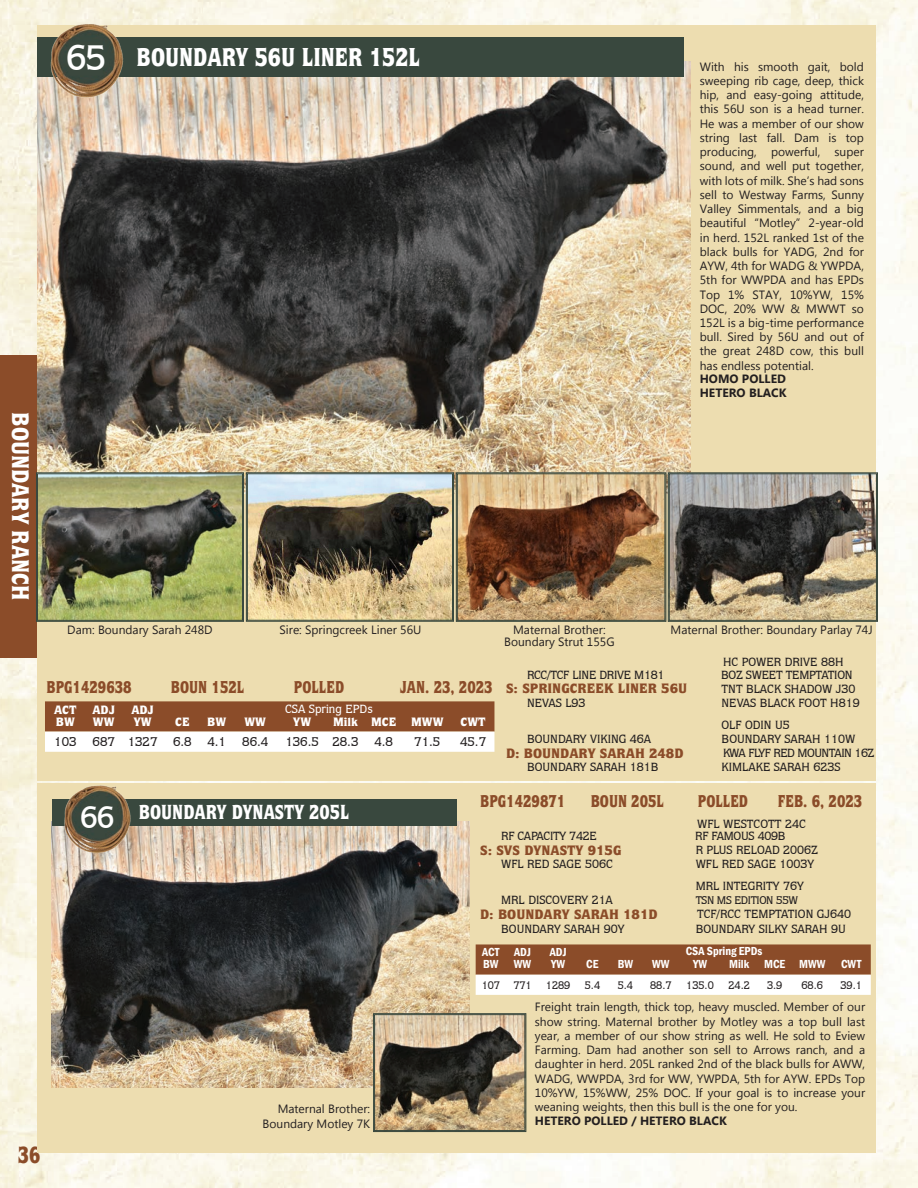
<style>
.page{position:relative;width:918px;height:1188px;background:#fff}
.page>*{position:absolute;margin:0;border:0;box-sizing:border-box;transform-origin:0 0}
.t1{font:41.55px "Newtext IT Cby BT";color:#fff;scale:.79 1}
.t2{font:900 25.65px "Quorum IT Cby BT";color:#fff;scale:.82 1}
.t3{font:900 23.7px "Quorum IT Cby BT";color:#fff;scale:.88 1}
.t4{font:900 23.55px "Quorum IT Cby BT";color:#8b4c29;scale:.76 1}
.t5{font:900 20.1px "Quorum IT Cby BT";color:#fff;scale:.82 1}
.t6{font:900 16.95px "Quorum IT Cby BT";color:#8b4c29;scale:.79 1}
.t7{font:900 13.5px "Quorum IT Cby BT";color:#8b4c29}
.t8{font:500 12.75px "Quorum IT Cby BT";color:#231f20}
.t9{font:12px/14.2px "Myanmar Text";color:#231f20;text-align:justify}
.t10{font:500 12px/21.8px "Quorum IT Cby BT";color:#231f20}
.t11{font:500 12px "Quorum IT Cby BT";letter-spacing:-.02em;color:#231f20}
.t12{font:600 condensed 12px "Franklin Gothic";color:#fff}
.t13{font:700 12px/13.5px "Myanmar Text";color:#231f20}
.t14{font:900 12px "Quorum IT Cby BT";color:#fff}
.t15{font:500 12px "Quorum IT Cby BT";letter-spacing:-.04em;color:#231f20}
.t16{font:500 12px "Quorum IT Cby BT";color:#fff}
.t17{font:500 11.25px "Quorum IT Cby BT";letter-spacing:-.03em;color:#231f20}
.t18{font:500 10.95px "Quorum IT Cby BT";color:#231f20;scale:.95 1}
.s1{font-family:"Newtext IT Cby BT";font-weight:400;font-size:35.85px}
</style>
<div class="page">
<img style="left:0;top:0;width:918px;height:1188px">
<div style="left:0;top:355px;width:48px;height:303px;background:#8b4c29"></div>
<div style="left:37px;top:25px;width:839px;height:755px;background:#edddb0"></div>
<img style="left:37px;top:61px;width:653px;height:411px">
<div style="left:37px;top:37px;width:647px;height:39px;background:#39483e"></div>
<svg style="left:45px;top:701px;width:449px;height:51px;background:#ba957f"></svg>
<img style="left:47px;top:18px;width:81px;height:83px">
<img style="left:36px;top:472px;width:842px;height:150px">
<div style="left:669px;top:474px;width:208px;height:147px;border:1px solid #39483e"></div>
<div style="left:37px;top:783px;width:839px;height:369px;background:#edddb0"></div>
<img style="left:52px;top:822px;width:417px;height:266px">
<div style="left:52px;top:799px;width:405px;height:27px;background:#39483e"></div>
<img style="left:61px;top:780px;width:75px;height:77px">
<svg style="left:476px;top:944px;width:395px;height:51px;background:#ba957f"></svg>
<svg style="left:373px;top:1013px;width:153px;height:119px;background:#82755e"></svg>
<div style="left:374px;top:1014px;width:151px;height:117px;border:1px solid #39483e"></div>
<h3 class="t3" style="left:35px;top:412px;width:216px;rotate:90deg">BOUNDARY RANCH</h3>
<h1 class="t1" style="left:66px;top:34px;width:52px">65</h1>
<h2 class="t2" style="left:137px;top:42px;width:347px">BOUNDARY 56U LINER 152L</h2>
<p class="t9" style="left:700px;top:59px;width:166px">With his smooth gait, bold sweeping rib cage, deep, thick hip, and easy-going attitude, this 56U son is a head turner.<br>He was a member of our show string last fall. Dam is top producing, powerful, super sound, and well put together, with lots of milk. She’s had sons sell to Westway Farms, Sunny Valley Simmentals, and a big beautiful “Motley” 2-year-old in herd. 152L ranked 1st of the black bulls for YADG, 2nd for AYW, 4th for WADG &amp; YWPDA, 5th for WWPDA and has EPDs Top 1% STAY, 10%YW, 15% DOC, 20% WW &amp; MWWT so 152L is a big-time performance bull. Sired by 56U and out of the great 248D cow, this bull has endless potential.</p>
<p class="t13" style="left:700px;top:372px;width:88px">HOMO POLLED<br>HETERO BLACK</p>
<p class="t9" style="left:67px;top:623px;width:147px">Dam: Boundary Sarah 248D</p>
<p class="t9" style="left:280px;top:623px;width:143px">Sire: Springcreek Liner 56U</p>
<p class="t9" style="left:504px;top:624px;width:112px;line-height:12px;text-align:center">Maternal Brother:<br>Boundary Strut 155G</p>
<p class="t9" style="left:671px;top:623px;width:204px">Maternal Brother: Boundary Parlay 74J</p>
<h3 class="t6" style="left:46px;top:676px;width:109px">BPG1429638</h3>
<h3 class="t6" style="left:171px;top:676px;width:94px">BOUN 152L</h3>
<h3 class="t6" style="left:294px;top:676px;width:65px">POLLED</h3>
<h3 class="t6" style="left:400px;top:676px;width:119px">JAN. 23, 2023</h3>
<p class="t14" style="left:54px;top:702px;width:24px">ACT</p>
<p class="t14" style="left:92px;top:702px;width:24px">ADJ</p>
<p class="t14" style="left:131px;top:702px;width:24px">ADJ</p>
<p class="t16" style="left:285px;top:701px;width:89px">CSA Spring EPDs</p>
<p class="t14" style="left:56px;top:714px;width:20px">BW</p>
<p class="t14" style="left:93px;top:714px;width:23px">WW</p>
<p class="t14" style="left:134px;top:714px;width:19px">YW</p>
<p class="t14" style="left:175px;top:714px;width:16px">CE</p>
<p class="t14" style="left:207px;top:714px;width:20px">BW</p>
<p class="t14" style="left:245px;top:714px;width:23px">WW</p>
<p class="t14" style="left:293px;top:714px;width:19px">YW</p>
<p class="t14" style="left:333px;top:714px;width:112px">Milk MCE MWW</p>
<p class="t14" style="left:461px;top:714px;width:27px">CWT</p>
<p class="t8" style="left:54px;top:734px;width:24px">103</p>
<p class="t8" style="left:93px;top:734px;width:135px">687 1327 6.8 4.1</p>
<p class="t8" style="left:242px;top:734px;width:28px">86.4</p>
<p class="t8" style="left:285px;top:734px;width:75px">136.5 28.3</p>
<p class="t8" style="left:374px;top:734px;width:20px">4.8</p>
<p class="t8" style="left:414px;top:734px;width:28px">71.5</p>
<p class="t8" style="left:460px;top:734px;width:28px">45.7</p>
<p class="t10" style="left:723px;top:651px;width:122px">HC POWER DRIVE 88H</p>
<p class="t11" style="left:527px;top:668px;width:139px">RCC/TCF LINE DRIVE M181</p>
<p class="t11" style="left:721px;top:668px;width:133px">BOZ SWEET TEMPTATION</p>
<p class="t7" style="left:506px;top:680px;width:183px">S: SPRINGCREEK LINER 56U</p>
<p class="t10" style="left:722px;top:677px;width:136px">TNT BLACK SHADOW J30</p>
<p class="t10" style="left:527px;top:692px;width:60px">NEVAS L93</p>
<p class="t10" style="left:722px;top:692px;width:140px">NEVAS BLACK FOOT H819<br>OLF ODIN U5</p>
<p class="t10" style="left:527px;top:728px;width:126px">BOUNDARY VIKING 46A</p>
<p class="t10" style="left:722px;top:728px;width:135px">BOUNDARY SARAH 110W</p>
<p class="t7" style="left:506px;top:745px;width:179px">D: BOUNDARY SARAH 248D</p>
<p class="t15" style="left:723px;top:746px;width:153px">KWA FLYF RED MOUNTAIN 16Z</p>
<p class="t10" style="left:527px;top:756px;width:133px">BOUNDARY SARAH 181B</p>
<p class="t10" style="left:722px;top:756px;width:121px">KIMLAKE SARAH 623S</p>
<h3 class="t5" style="left:80px;top:799px;width:330px"><span class="s1">66</span> BOUNDARY DYNASTY 205L</h3>
<p class="t9" style="left:263px;top:1102px;width:109px;text-align:right">Maternal Brother:<br>Boundary Motley 7K</p>
<h3 class="t6" style="left:480px;top:790px;width:109px">BPG1429871</h3>
<h3 class="t6" style="left:591px;top:790px;width:94px">BOUN 205L</h3>
<h3 class="t6" style="left:698px;top:790px;width:65px">POLLED</h3>
<h3 class="t6" style="left:778px;top:790px;width:109px">FEB. 6, 2023</h3>
<p class="t10" style="left:697px;top:812px;width:110px">WFL WESTCOTT 24C</p>
<p class="t11" style="left:501px;top:829px;width:97px">RF CAPACITY 742E</p>
<p class="t11" style="left:695px;top:829px;width:92px">RF FAMOUS 409B</p>
<p class="t7" style="left:480px;top:842px;width:143px">S: SVS DYNASTY 915G</p>
<p class="t10" style="left:696px;top:839px;width:124px">R PLUS RELOAD 2006Z</p>
<p class="t10" style="left:501px;top:853px;width:113px">WFL RED SAGE 506C</p>
<p class="t10" style="left:696px;top:853px;width:120px">WFL RED SAGE 1003Y<br>MRL INTEGRITY 76Y</p>
<p class="t10" style="left:501px;top:889px;width:113px">MRL DISCOVERY 21A</p>
<p class="t17" style="left:696px;top:893px;width:104px">TSN MS EDITION 55W</p>
<p class="t7" style="left:480px;top:906px;width:179px">D: BOUNDARY SARAH 181D</p>
<p class="t10" style="left:697px;top:903px;width:156px">TCF/RCC TEMPTATION GJ640</p>
<p class="t10" style="left:501px;top:917px;width:125px">BOUNDARY SARAH 90Y</p>
<p class="t10" style="left:696px;top:917px;width:152px">BOUNDARY SILKY SARAH 9U</p>
<p class="t12" style="left:482px;top:944px;width:50px">ACT ADJ</p>
<p class="t12" style="left:550px;top:944px;width:18px">ADJ</p>
<p class="t12" style="left:686px;top:943px;width:78px">CSA Spring EPDs</p>
<p class="t12" style="left:483px;top:956px;width:17px">BW</p>
<p class="t12" style="left:514px;top:956px;width:19px">WW</p>
<p class="t12" style="left:551px;top:956px;width:15px">YW</p>
<p class="t12" style="left:586px;top:956px;width:14px">CE</p>
<p class="t12" style="left:618px;top:956px;width:17px">BW</p>
<p class="t12" style="left:652px;top:956px;width:19px">WW</p>
<p class="t12" style="left:693px;top:956px;width:15px">YW</p>
<p class="t12" style="left:729px;top:956px;width:98px">Milk MCE MWW</p>
<p class="t12" style="left:841px;top:956px;width:22px">CWT</p>
<p class="t18" style="left:482px;top:978px;width:54px">107 771</p>
<p class="t18" style="left:546px;top:978px;width:27px">1289</p>
<p class="t18" style="left:585px;top:978px;width:18px">5.4</p>
<p class="t18" style="left:618px;top:978px;width:18px">5.4</p>
<p class="t18" style="left:650px;top:978px;width:24px">88.7</p>
<p class="t18" style="left:686px;top:978px;width:31px">135.0</p>
<p class="t18" style="left:728px;top:978px;width:24px">24.2</p>
<p class="t18" style="left:767px;top:978px;width:18px">3.9</p>
<p class="t18" style="left:801px;top:978px;width:24px">68.6</p>
<p class="t18" style="left:841px;top:978px;width:24px">39.1</p>
<p class="t9" style="left:535px;top:1000px;width:332px">Freight train length, thick top, heavy muscled. Member of our show string. Maternal brother by Motley was a top bull last year, a member of our show string as well. He sold to Eview Farming. Dam had another son sell to Arrows ranch, and a daughter in herd. 205L ranked 2nd of the black bulls for AWW, WADG, WWPDA, 3rd for WW, YWPDA, 5th for AYW. EPDs Top 10%YW, 15%WW, 25% DOC. If your goal is to increase your weaning weights, then this bull is the one for you.</p>
<p class="t13" style="left:535px;top:1114px;width:193px">HETERO POLLED / HETERO BLACK</p>
<h3 class="t4" style="left:18px;top:1140px;width:31px">36</h3>
</div>
